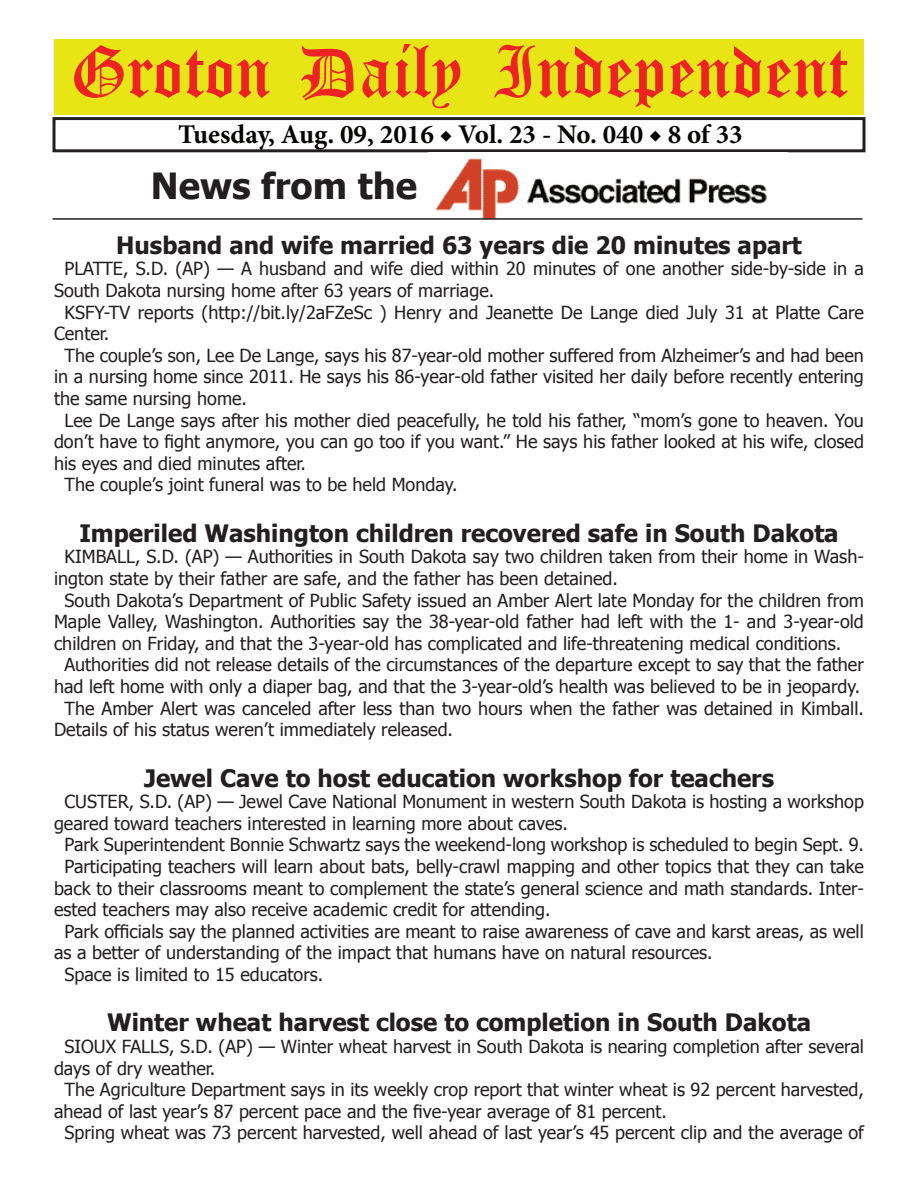
<style>
.page{position:relative;width:918px;height:1188px;background:#fff}
.page>*{position:absolute;margin:0;border:0;box-sizing:border-box;transform-origin:0 0}
.t1{font:54px "Old English Five";color:#ee2123}
.t2{font:700 36px "Tahoma";color:#231f20}
.t3{font:700 27px "Minion Pro";color:#040503}
.t4{font:700 24px "Tahoma";color:#231f20}
.t5{font:18px "Tahoma";color:#231f20}
</style>
<div class="page">
<div style="left:52px;top:117px;width:814px;height:35px;border:3px solid #231f20"></div>
<div style="left:54px;top:40px;width:810px;height:75px;background:#e7e515"></div>
<img style="left:435px;top:158px;width:332px;height:60px">
<hr style="left:52px;top:218px;width:810px;height:2px;background:#231f20">
<h1 class="t1" style="left:70px;top:47px;width:779px">Groton Daily Independent</h1>
<h3 class="t3" style="left:178px;top:116px;width:566px">Tuesday, Aug. 09, 2016 ◆ Vol. 23 - No. 040 ◆ 8 of 33</h3>
<h2 class="t2" style="left:151px;top:161px;width:268px">News from the</h2>
<h3 class="t4" style="left:116px;top:228px;width:687px">Husband and wife married 63 years die 20 minutes apart</h3>
<p class="t5" style="left:64px;top:257px;width:801px">PLATTE, S.D. (AP) — A husband and wife died within 20 minutes of one another side-by-side in a</p>
<p class="t5" style="left:54px;top:278px;width:442px">South Dakota nursing home after 63 years of marriage.</p>
<p class="t5" style="left:64px;top:300px;width:801px">KSFY-TV reports (http://bit.ly/2aFZeSc ) Henry and Jeanette De Lange died July 31 at Platte Care</p>
<p class="t5" style="left:54px;top:322px;width:57px">Center.</p>
<p class="t5" style="left:64px;top:343px;width:801px">The couple’s son, Lee De Lange, says his 87-year-old mother suffered from Alzheimer’s and had been</p>
<p class="t5" style="left:54px;top:365px;width:811px">in a nursing home since 2011. He says his 86-year-old father visited her daily before recently entering</p>
<p class="t5" style="left:54px;top:386px;width:195px">the same nursing home.</p>
<p class="t5" style="left:64px;top:408px;width:801px">Lee De Lange says after his mother died peacefully, he told his father, “mom’s gone to heaven. You</p>
<p class="t5" style="left:54px;top:430px;width:811px">don’t have to fight anymore, you can go too if you want.” He says his father looked at his wife, closed</p>
<p class="t5" style="left:54px;top:451px;width:254px">his eyes and died minutes after.</p>
<p class="t5" style="left:64px;top:473px;width:395px">The couple’s joint funeral was to be held Monday.</p>
<h3 class="t4" style="left:79px;top:516px;width:761px">Imperiled Washington children recovered safe in South Dakota</h3>
<p class="t5" style="left:64px;top:545px;width:801px">KIMBALL, S.D. (AP) — Authorities in South Dakota say two children taken from their home in Wash-</p>
<p class="t5" style="left:54px;top:566px;width:566px">ington state by their father are safe, and the father has been detained.</p>
<p class="t5" style="left:64px;top:588px;width:801px">South Dakota’s Department of Public Safety issued an Amber Alert late Monday for the children from</p>
<p class="t5" style="left:54px;top:610px;width:811px">Maple Valley, Washington. Authorities say the 38-year-old father had left with the 1- and 3-year-old</p>
<p class="t5" style="left:54px;top:631px;width:789px">children on Friday, and that the 3-year-old has complicated and life-threatening medical conditions.</p>
<p class="t5" style="left:64px;top:653px;width:801px">Authorities did not release details of the circumstances of the departure except to say that the father</p>
<p class="t5" style="left:54px;top:674px;width:808px">had left home with only a diaper bag, and that the 3-year-old’s health was believed to be in jeopardy.</p>
<p class="t5" style="left:64px;top:696px;width:801px">The Amber Alert was canceled after less than two hours when the father was detained in Kimball.</p>
<p class="t5" style="left:54px;top:718px;width:401px">Details of his status weren’t immediately released.</p>
<h3 class="t4" style="left:144px;top:761px;width:632px">Jewel Cave to host education workshop for teachers</h3>
<p class="t5" style="left:64px;top:790px;width:801px">CUSTER, S.D. (AP) — Jewel Cave National Monument in western South Dakota is hosting a workshop</p>
<p class="t5" style="left:54px;top:811px;width:515px">geared toward teachers interested in learning more about caves.</p>
<p class="t5" style="left:64px;top:833px;width:801px">Park Superintendent Bonnie Schwartz says the weekend-long workshop is scheduled to begin Sept. 9.</p>
<p class="t5" style="left:64px;top:854px;width:801px">Participating teachers will learn about bats, belly-crawl mapping and other topics that they can take</p>
<p class="t5" style="left:54px;top:876px;width:812px">back to their classrooms meant to complement the state’s general science and math standards. Inter-</p>
<p class="t5" style="left:54px;top:898px;width:498px">ested teachers may also receive academic credit for attending.</p>
<p class="t5" style="left:64px;top:919px;width:801px">Park officials say the planned activities are meant to raise awareness of cave and karst areas, as well</p>
<p class="t5" style="left:54px;top:941px;width:660px">as a better of understanding of the impact that humans have on natural resources.</p>
<p class="t5" style="left:64px;top:962px;width:260px">Space is limited to 15 educators.</p>
<h3 class="t4" style="left:107px;top:1006px;width:706px">Winter wheat harvest close to completion in South Dakota</h3>
<p class="t5" style="left:64px;top:1034px;width:801px">SIOUX FALLS, S.D. (AP) — Winter wheat harvest in South Dakota is nearing completion after several</p>
<p class="t5" style="left:54px;top:1056px;width:163px">days of dry weather.</p>
<p class="t5" style="left:64px;top:1078px;width:801px">The Agriculture Department says in its weekly crop report that winter wheat is 92 percent harvested,</p>
<p class="t5" style="left:54px;top:1099px;width:615px">ahead of last year’s 87 percent pace and the five-year average of 81 percent.</p>
<p class="t5" style="left:64px;top:1121px;width:801px">Spring wheat was 73 percent harvested, well ahead of last year’s 45 percent clip and the average of</p>
</div>
